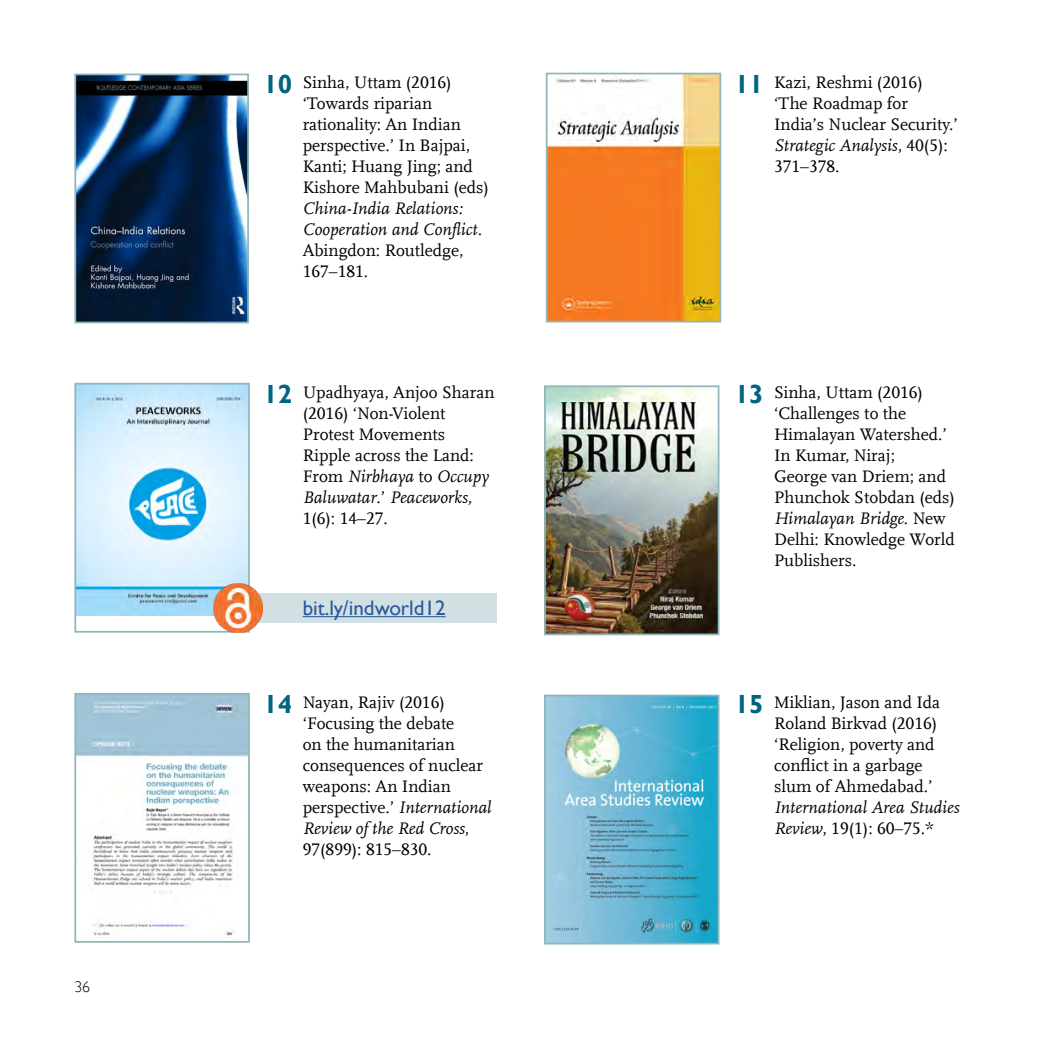
<style>
.page{position:relative;width:1042px;height:1042px;background:#fff}
.page>*{position:absolute;margin:0;border:0;box-sizing:border-box;transform-origin:0 0}
.t1{font:21px "Gill Sans";color:#275b9b}
.t2{font:17.5px/21px "Scala Offc Pro";color:#000}
.t3{font:italic 17.5px/21px "Scala Offc Pro";color:#000}
.t4{font:300 15.75px "Gill Sans Std";color:#000}
.s1{font-family:"Gill Sans";font-weight:700;font-size:26.25px;color:#006580}
.s2{font-style:normal}
.s3{font-style:italic}
</style>
<div class="page">
<img style="left:77px;top:77px;width:169px;height:243px">
<div style="left:74px;top:74px;width:175px;height:249px;border:2px solid #8fb6bb"></div>
<div style="left:248px;top:593px;width:248px;height:30px;background:#d3e0e3"></div>
<hr style="left:303px;top:616px;width:142px;height:1px;background:#275b9b">
<img style="left:77px;top:386px;width:170px;height:229px">
<div style="left:74px;top:383px;width:176px;height:249px;border:2px solid #8fb6bb"></div>
<img style="left:77px;top:696px;width:170px;height:240px">
<div style="left:74px;top:693px;width:176px;height:250px;border:2px solid #8fb6bb"></div>
<img style="left:213px;top:583px;width:50px;height:49px">
<img style="left:547px;top:697px;width:169px;height:244px">
<div style="left:544px;top:694px;width:175px;height:250px;border:2px solid #8fb6bb"></div>
<img style="left:547px;top:388px;width:169px;height:244px">
<div style="left:544px;top:385px;width:175px;height:250px;border:2px solid #8fb6bb"></div>
<img style="left:549px;top:76px;width:169px;height:243px">
<div style="left:546px;top:73px;width:175px;height:249px;border:2px solid #8fb6bb"></div>
<p class="t4" style="left:74px;top:978px;width:17px">36</p>
<p class="t2" style="left:303px;top:71px;width:188px;text-indent:-39px"><span class="s1">10</span> Sinha, Uttam (2016) ‘Towards riparian rationality: An Indian perspective.’ In Bajpai,<br>Kanti; Huang Jing; and<br>Kishore Mahbubani (eds)</p>
<p class="t3" style="left:303px;top:197px;width:181px">China-India Relations:<br>Cooperation and Conflict<span class="s2">.<br>Abingdon: Routledge,<br>167–181.</span></p>
<p class="t2" style="left:774px;top:71px;width:185px;text-indent:-39px"><span class="s1">11</span> Kazi, Reshmi (2016) ‘The Roadmap for<br>India’s Nuclear Security.’<br><span class="s3">Strategic Analysis</span>, 40(5):<br>371–378.</p>
<p class="t2" style="left:303px;top:381px;width:193px;text-indent:-39px"><span class="s1">12</span> Upadhyaya, Anjoo Sharan (2016) ‘Non-Violent<br>Protest Movements<br>Ripple across the Land:<br>From <span class="s3">Nirbhaya</span> to <span class="s3">Occupy<br>Baluwatar</span>.’ <span class="s3">Peaceworks,<br></span>1(6): 14–27.</p>
<p class="t2" style="left:774px;top:381px;width:182px;text-indent:-39px"><span class="s1">13</span> Sinha, Uttam (2016) ‘Challenges to the<br>Himalayan Watershed.’<br>In Kumar, Niraj;<br>George van Driem; and<br>Phunchok Stobdan (eds)<br><span class="s3">Himalayan Bridge</span>. New<br>Delhi: Knowledge World<br>Publishers.</p>
<p class="t1" style="left:303px;top:596px;width:144px">bit.ly/indworld12</p>
<p class="t2" style="left:303px;top:691px;width:190px;text-indent:-39px"><span class="s1">14</span> Nayan, Rajiv (2016) ‘Focusing the debate<br>on the humanitarian consequences of nuclear weapons: An Indian perspective.’ <span class="s3">International<br>Review of the Red Cross</span>,<br>97(899): 815–830.</p>
<p class="t2" style="left:774px;top:691px;width:168px;text-indent:-39px"><span class="s1">15</span> Miklian, Jason and Ida<br>Roland Birkvad (2016) ‘Religion, poverty and conflict in a garbage slum of Ahmedabad.’</p>
<p class="t3" style="left:774px;top:796px;width:187px">International Area Studies<br>Review<span class="s2">, 19(1): 60–75.*</span></p>
</div>
